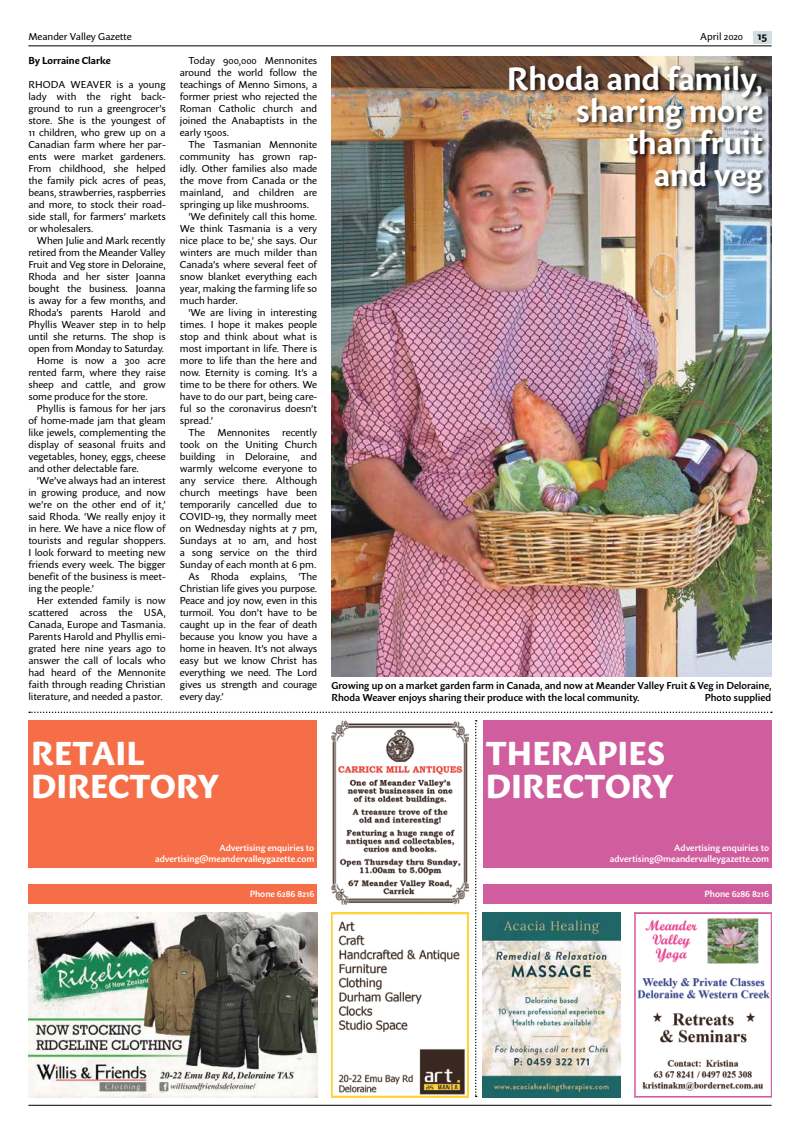
<style>
.page{position:relative;width:800px;height:1134px;background:#fff}
.page>*{position:absolute;margin:0;border:0;box-sizing:border-box;transform-origin:0 0}
.t1{font:800 33px/33px "Sharik Sans";color:#fff}
.t2{font:700 32px/32px "Sharik Sans";color:#fff;text-align:right}
.t3{font:700 11px "Sharik Sans";color:#000}
.t4{font:10px/12px "Sharik Sans";color:#000;text-align:justify}
.t5{font:600 10px/12px "Sharik Sans";color:#000}
.t6{font:700 10px "Sharik Sans";color:#000}
.t7{font:600 9px/11px "Sharik Sans";color:#fff;text-align:right}
</style>
<div class="page">
<hr style="left:28px;top:45px;width:743px;height:1px;background:#000">
<div style="left:753px;top:31px;width:18px;height:13px;background:#d4dde2"></div>
<hr style="left:28px;top:1105px;width:743px;height:1px;background:#000">
<img style="left:482px;top:913px;width:138px;height:184px">
<img style="left:338px;top:921px;width:127px;height:174px">
<div style="left:331px;top:913px;width:137px;height:184px;border:1px solid #ffd233"></div>
<img style="left:331px;top:720px;width:137px;height:184px">
<img style="left:28px;top:913px;width:289px;height:184px">
<img style="left:637px;top:918px;width:132px;height:173px">
<div style="left:634px;top:913px;width:137px;height:184px;border:1px solid #d05d9d"></div>
<div style="left:28px;top:720px;width:289px;height:147px;background:#f56e47"></div>
<div style="left:28px;top:884px;width:289px;height:20px;background:#f56e47"></div>
<div style="left:483px;top:720px;width:288px;height:147px;background:#d05d9d"></div>
<div style="left:483px;top:884px;width:288px;height:20px;background:#d05d9d"></div>
<svg style="left:29px;top:711px;width:742px;height:2px"></svg>
<svg style="left:475px;top:720px;width:1px;height:377px"></svg>
<img style="left:331px;top:57px;width:440px;height:619px">
<div style="left:508px;top:64px;width:261px;height:135px;background:#000;opacity:.8"></div>
<p class="t4" style="left:28px;top:30px;width:105px">Meander Valley Gazette</p>
<p class="t4" style="left:700px;top:30px;width:45px">April 2020</p>
<p class="t3" style="left:757px;top:29px;width:11px">15</p>
<p class="t6" style="left:28px;top:54px;width:84px">By Lorraine Clarke</p>
<p class="t4" style="left:28px;top:78px;width:139px">RHODA WEAVER is a young lady with the right back&shy;ground to run a greengrocer’s store. She is the youngest of 11 children, who grew up on a Canadian farm where her par&shy;ents were market gardeners.<br>From childhood, she helped the family pick acres of peas, beans, strawberries, raspberries and more, to stock their road&shy;side stall, for farmers’ markets or wholesalers.</p>
<p class="t4" style="left:37px;top:234px;width:130px">When Julie and Mark recently</p>
<p class="t4" style="left:28px;top:246px;width:139px">retired from the Meander Valley</p>
<p class="t4" style="left:28px;top:258px;width:139px">Fruit and Veg store in Deloraine,</p>
<p class="t4" style="left:28px;top:270px;width:139px">Rhoda and her sister Joanna</p>
<p class="t4" style="left:28px;top:282px;width:139px">bought the business. Joanna</p>
<p class="t4" style="left:28px;top:294px;width:139px">is away for a few months, and</p>
<p class="t4" style="left:28px;top:306px;width:139px">Rhoda’s parents Harold and</p>
<p class="t4" style="left:28px;top:318px;width:139px">Phyllis Weaver step in to help</p>
<p class="t4" style="left:28px;top:330px;width:139px">until she returns. The shop is</p>
<p class="t4" style="left:28px;top:342px;width:137px">open from Monday to Saturday.</p>
<p class="t4" style="left:37px;top:354px;width:130px">Home is now a 300 acre</p>
<p class="t4" style="left:28px;top:366px;width:139px">rented farm, where they raise</p>
<p class="t4" style="left:28px;top:378px;width:139px">sheep and cattle, and grow</p>
<p class="t4" style="left:28px;top:390px;width:121px">some produce for the store.</p>
<p class="t4" style="left:37px;top:402px;width:130px">Phyllis is famous for her jars</p>
<p class="t4" style="left:28px;top:414px;width:139px">of home-made jam that gleam</p>
<p class="t4" style="left:28px;top:426px;width:139px">like jewels, complementing the</p>
<p class="t4" style="left:28px;top:438px;width:139px">display of seasonal fruits and</p>
<p class="t4" style="left:28px;top:450px;width:139px">vegetables, honey, eggs, cheese</p>
<p class="t4" style="left:28px;top:462px;width:112px">and other delectable fare.</p>
<p class="t4" style="left:37px;top:474px;width:130px">‘We’ve always had an interest</p>
<p class="t4" style="left:28px;top:486px;width:139px">in growing produce, and now</p>
<p class="t4" style="left:28px;top:498px;width:139px">we’re on the other end of it,’</p>
<p class="t4" style="left:28px;top:510px;width:139px">said Rhoda. ‘We really enjoy it</p>
<p class="t4" style="left:28px;top:522px;width:139px">in here. We have a nice flow of</p>
<p class="t4" style="left:28px;top:534px;width:139px">tourists and regular shoppers.</p>
<p class="t4" style="left:28px;top:546px;width:139px">I look forward to meeting new</p>
<p class="t4" style="left:28px;top:558px;width:139px">friends every week. The bigger</p>
<p class="t4" style="left:28px;top:570px;width:139px">benefit of the business is meet-</p>
<p class="t4" style="left:28px;top:582px;width:67px">ing the people.’</p>
<p class="t4" style="left:37px;top:594px;width:130px">Her extended family is now</p>
<p class="t4" style="left:28px;top:606px;width:139px">scattered across the USA,</p>
<p class="t4" style="left:28px;top:618px;width:139px">Canada, Europe and Tasmania.</p>
<p class="t4" style="left:28px;top:630px;width:139px">Parents Harold and Phyllis emi-</p>
<p class="t4" style="left:28px;top:642px;width:139px">grated here nine years ago to</p>
<p class="t4" style="left:28px;top:654px;width:139px">answer the call of locals who</p>
<p class="t4" style="left:28px;top:666px;width:139px">had heard of the Mennonite</p>
<p class="t4" style="left:28px;top:678px;width:139px">faith through reading Christian</p>
<p class="t4" style="left:28px;top:690px;width:136px">literature, and needed a pastor.</p>
<p class="t4" style="left:180px;top:55px;width:139px;text-indent:8px">Today 900,000 Mennonites around the world follow the teachings of Menno Simons, a former priest who rejected the Roman Catholic church and joined the Anabaptists in the early 1500s.</p>
<p class="t4" style="left:188px;top:139px;width:130px">The Tasmanian Mennonite</p>
<p class="t4" style="left:180px;top:151px;width:139px">community has grown rap-</p>
<p class="t4" style="left:180px;top:163px;width:139px">idly. Other families also made</p>
<p class="t4" style="left:180px;top:175px;width:139px">the move from Canada or the</p>
<p class="t4" style="left:180px;top:187px;width:139px">mainland, and children are</p>
<p class="t4" style="left:180px;top:199px;width:131px">springing up like mushrooms.</p>
<p class="t4" style="left:188px;top:211px;width:130px">‘We definitely call this home.</p>
<p class="t4" style="left:180px;top:223px;width:139px">We think Tasmania is a very</p>
<p class="t4" style="left:180px;top:235px;width:139px">nice place to be,’ she says. Our</p>
<p class="t4" style="left:180px;top:247px;width:139px">winters are much milder than</p>
<p class="t4" style="left:180px;top:259px;width:139px">Canada’s where several feet of</p>
<p class="t4" style="left:180px;top:271px;width:139px">snow blanket everything each</p>
<p class="t4" style="left:180px;top:283px;width:139px">year, making the farming life so</p>
<p class="t4" style="left:180px;top:295px;width:60px">much harder.</p>
<p class="t4" style="left:188px;top:307px;width:130px">‘We are living in interesting</p>
<p class="t4" style="left:180px;top:319px;width:139px">times. I hope it makes people</p>
<p class="t4" style="left:180px;top:331px;width:139px">stop and think about what is</p>
<p class="t4" style="left:180px;top:343px;width:139px">most important in life. There is</p>
<p class="t4" style="left:180px;top:355px;width:139px">more to life than the here and</p>
<p class="t4" style="left:180px;top:367px;width:139px">now. Eternity is coming. It’s a</p>
<p class="t4" style="left:180px;top:379px;width:139px">time to be there for others. We</p>
<p class="t4" style="left:180px;top:391px;width:139px">have to do our part, being care-</p>
<p class="t4" style="left:180px;top:403px;width:139px">ful so the coronavirus doesn’t</p>
<p class="t4" style="left:180px;top:415px;width:35px">spread.’</p>
<p class="t4" style="left:188px;top:427px;width:130px">The Mennonites recently</p>
<p class="t4" style="left:180px;top:439px;width:139px">took on the Uniting Church</p>
<p class="t4" style="left:180px;top:451px;width:139px">building in Deloraine, and</p>
<p class="t4" style="left:180px;top:463px;width:139px">warmly welcome everyone to</p>
<p class="t4" style="left:180px;top:475px;width:139px">any service there. Although</p>
<p class="t4" style="left:180px;top:487px;width:139px">church meetings have been</p>
<p class="t4" style="left:180px;top:499px;width:139px">temporarily cancelled due to</p>
<p class="t4" style="left:180px;top:511px;width:139px">COVID-19, they normally meet</p>
<p class="t4" style="left:180px;top:523px;width:139px">on Wednesday nights at 7 pm,</p>
<p class="t4" style="left:180px;top:535px;width:139px">Sundays at 10 am, and host</p>
<p class="t4" style="left:180px;top:547px;width:139px">a song service on the third</p>
<p class="t4" style="left:180px;top:559px;width:138px">Sunday of each month at 6 pm.</p>
<p class="t4" style="left:188px;top:571px;width:130px">As Rhoda explains, ‘The</p>
<p class="t4" style="left:180px;top:583px;width:139px">Christian life gives you purpose.</p>
<p class="t4" style="left:180px;top:595px;width:139px">Peace and joy now, even in this</p>
<p class="t4" style="left:180px;top:607px;width:139px">turmoil. You don’t have to be</p>
<p class="t4" style="left:180px;top:619px;width:139px">caught up in the fear of death</p>
<p class="t4" style="left:180px;top:631px;width:139px">because you know you have a</p>
<p class="t4" style="left:180px;top:643px;width:139px">home in heaven. It’s not always</p>
<p class="t4" style="left:180px;top:655px;width:139px">easy but we know Christ has</p>
<p class="t4" style="left:180px;top:667px;width:139px">everything we need. The Lord</p>
<p class="t4" style="left:180px;top:679px;width:139px">gives us strength and courage</p>
<p class="t4" style="left:180px;top:691px;width:45px">every day.’</p>
<p class="t5" style="left:331px;top:679px;width:441px">Growing up on a market garden farm in Canada, and now at Meander Valley Fruit &amp; Veg in Deloraine,<br>Rhoda Weaver enjoys sharing their produce with the local community.</p>
<h2 class="t2" style="left:506px;top:61px;width:258px">Rhoda and family, sharing more than fruit<br>and veg</h2>
<p class="t5" style="left:704px;top:691px;width:68px">Photo supplied</p>
<h1 class="t1" style="left:31px;top:736px;width:190px">RETAIL<br>DIRECTORY</h1>
<p class="t7" style="left:155px;top:841px;width:161px">Advertising enquiries to advertising@meandervalleygazette.com</p>
<p class="t7" style="left:250px;top:888px;width:66px">Phone 6286 8216</p>
<h1 class="t1" style="left:486px;top:736px;width:190px">THERAPIES<br>DIRECTORY</h1>
<p class="t7" style="left:609px;top:841px;width:161px">Advertising enquiries to advertising@meandervalleygazette.com</p>
<p class="t7" style="left:704px;top:888px;width:66px">Phone 6286 8216</p>
</div>
